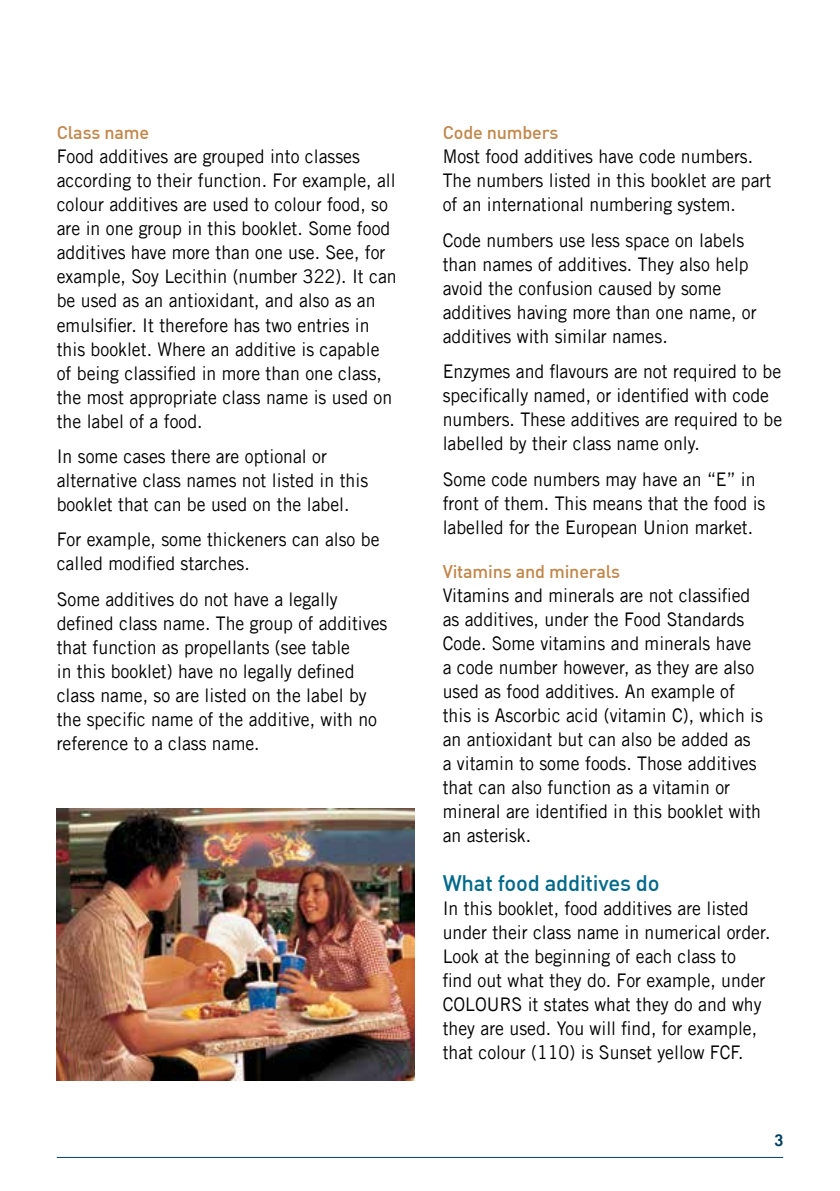
<style>
.page{position:relative;width:840px;height:1191px;background:#fff}
.page>*{position:absolute;margin:0;border:0;box-sizing:border-box;transform-origin:0 0}
.Heading_2{font:500 22px "DIN";letter-spacing:-.01em;color:#00698a}
.Body_Text{font:18.8px/24px "Trade Gothic LT Std";color:#000;scale:.94 1}
.Heading_3{font:500 18px "DIN";letter-spacing:-.01em;color:#c1864a}
.t1{font:700 16px "Trade Gothic LT Std";color:#003f5f}
</style>
<div class="page">
<hr style="left:57px;top:1157px;width:725px;height:1px;background:#003f5f">
<img style="left:57px;top:808px;width:357px;height:272px">
<p class="Heading_3" style="left:57px;top:121px;width:94px">Class name</p>
<p class="Body_Text" style="left:57px;top:144px;width:363px">Food additives are grouped into classes according to their function. For example, all colour additives are used to colour food, so are in one group in this booklet. Some food additives have more than one use. See, for example, Soy Lecithin (number 322). It can be used as an antioxidant, and also as an emulsifier. It therefore has two entries in this booklet. Where an additive is capable of being classified in more than one class, the most appropriate class name is used on the label of a food.</p>
<p class="Body_Text" style="left:57px;top:444px;width:333px">In some cases there are optional or alternative class names not listed in this booklet that can be used on the label.</p>
<p class="Body_Text" style="left:57px;top:527px;width:345px">For example, some thickeners can also be called modified starches.</p>
<p class="Body_Text" style="left:57px;top:586px;width:353px">Some additives do not have a legally defined class name. The group of additives that function as propellants (see table<br>in this booklet) have no legally defined class name, so are listed on the label by the specific name of the additive, with no reference to a class name.</p>
<p class="Heading_3" style="left:442px;top:121px;width:117px">Code numbers</p>
<p class="Body_Text" style="left:442px;top:144px;width:351px">Most food additives have code numbers.<br>The numbers listed in this booklet are part of an international numbering system.</p>
<p class="Body_Text" style="left:442px;top:228px;width:335px">Code numbers use less space on labels than names of additives. They also help avoid the confusion caused by some additives having more than one name, or additives with similar names.</p>
<p class="Body_Text" style="left:442px;top:359px;width:362px">Enzymes and flavours are not required to be specifically named, or identified with code numbers. These additives are required to be labelled by their class name only.</p>
<p class="Body_Text" style="left:442px;top:466px;width:344px">Some code numbers may have an “E” in front of them. This means that the food is labelled for the European Union market.</p>
<p class="Heading_3" style="left:442px;top:560px;width:179px">Vitamins and minerals</p>
<p class="Body_Text" style="left:442px;top:583px;width:342px">Vitamins and minerals are not classified as additives, under the Food Standards Code. Some vitamins and minerals have a code number however, as they are also used as food additives. An example of this is Ascorbic acid (vitamin C), which is an antioxidant but can also be added as a vitamin to some foods. Those additives that can also function as a vitamin or mineral are identified in this booklet with an asterisk.</p>
<p class="Heading_2" style="left:442px;top:869px;width:218px">What food additives do</p>
<p class="Body_Text" style="left:442px;top:896px;width:350px">In this booklet, food additives are listed under their class name in numerical order.<br>Look at the beginning of each class to<br>find out what they do. For example, under COLOURS it states what they do and why they are used. You will find, for example, that colour (110) is Sunset yellow FCF.</p>
<p class="t1" style="left:773px;top:1130px;width:10px">3</p>
</div>
